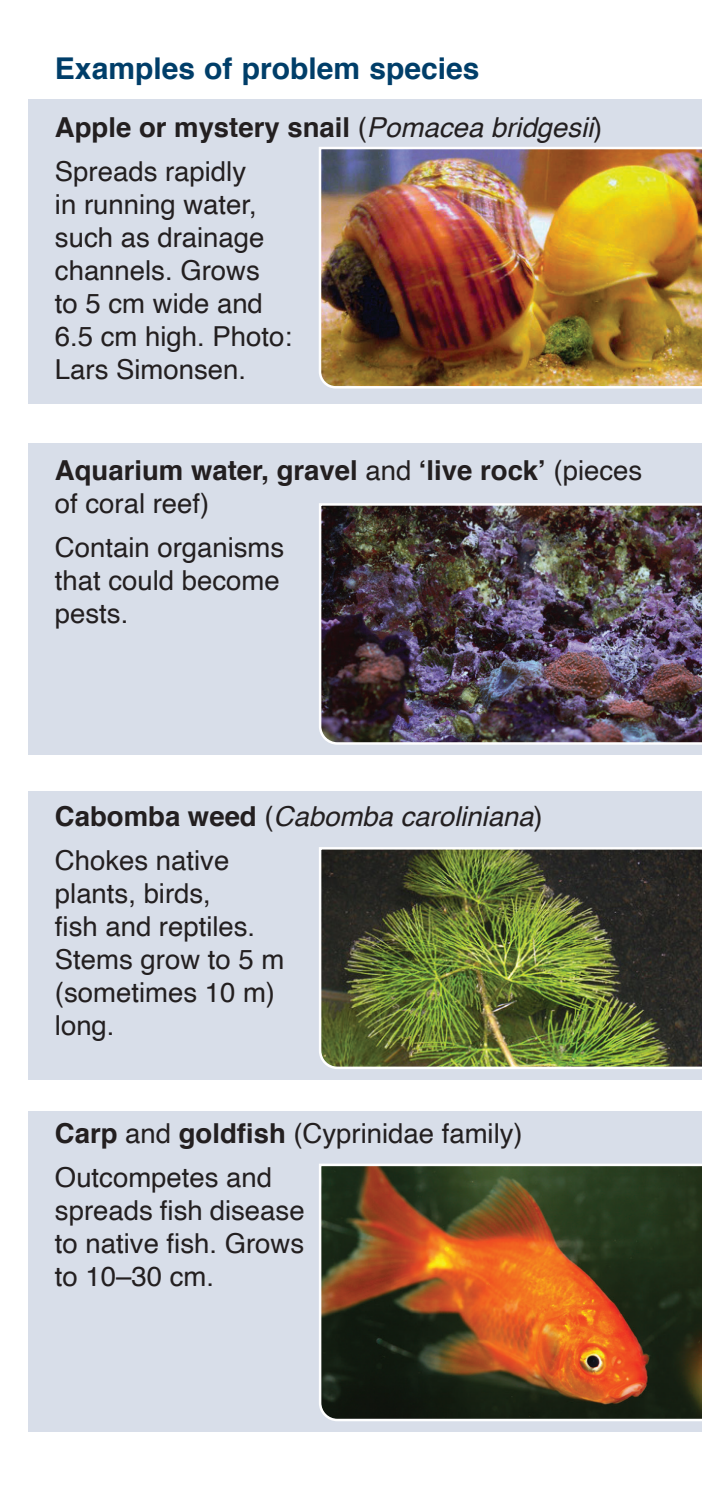
<style>
.page{position:relative;width:702px;height:1489px;background:#fff}
.page>*{position:absolute;margin:0;border:0;box-sizing:border-box;transform-origin:0 0}
.t1{font:700 30px "Helvetica";color:#003e69}
.t2{font:27.5px/33px "Helvetica";color:#231f20}
.t3{font:700 27.5px/43.8px "Helvetica";color:#231f20}
.t4{font:italic 27.5px/43.8px "Helvetica";color:#231f20}
.s1{font-weight:400}
.s2{font-weight:400;font-style:italic}
.s3{font-weight:700;font-style:normal}
.s4{font-style:normal}
.s5{font-weight:700}
</style>
<div class="page">
<div style="left:28px;top:99px;width:674px;height:304px;background:#d8dee9"></div>
<div style="left:28px;top:443px;width:674px;height:312px;background:#d8dee9"></div>
<div style="left:28px;top:790px;width:674px;height:289px;background:#d8dee9"></div>
<div style="left:28px;top:1111px;width:674px;height:320px;background:#d8dee9"></div>
<img style="left:319px;top:147px;width:383px;height:242px">
<img style="left:319px;top:503px;width:383px;height:242px">
<img style="left:319px;top:847px;width:383px;height:222px">
<svg style="left:319px;top:1163px;width:383px;height:258px;background:#684523"></svg>
<p class="t1" style="left:55px;top:44px;width:426px">Examples of problem species</p>
<p class="t3" style="left:55px;top:106px;width:549px">Apple or mystery snail <span class="s1">(</span><span class="s2">Pomacea bridgesii</span><span class="s1">)<br>Spreads rapidly</span></p>
<p class="t2" style="left:55px;top:188px;width:238px">in running water, such as drainage channels. Grows<br>to 5 cm wide and<br>6.5 cm high. Photo:<br>Lars Simonsen.</p>
<p class="t3" style="left:55px;top:454px;width:588px;line-height:33px">Aquarium water, gravel <span class="s1">and</span> ‘live rock’ <span class="s1">(pieces of coral reef)</span></p>
<p class="t2" style="left:55px;top:531px;width:231px">Contain organisms that could become pests.</p>
<p class="t4" style="left:55px;top:795px;width:489px"><span class="s3">Cabomba weed</span> <span class="s4">(</span>Cabomba caroliniana<span class="s4">)<br>Chokes native</span></p>
<p class="t2" style="left:55px;top:877px;width:231px">plants, birds,<br>fish and reptiles.<br>Stems grow to 5 m (sometimes 10 m) long.</p>
<p class="t2" style="left:55px;top:1112px;width:469px;line-height:43.8px"><span class="s5">Carp</span> and <span class="s5">goldfish</span> (Cyprinidae family)<br>Outcompetes and</p>
<p class="t2" style="left:55px;top:1194px;width:251px;text-align:justify">spreads fish disease to native fish. Grows to 10–30 cm.</p>
</div>
